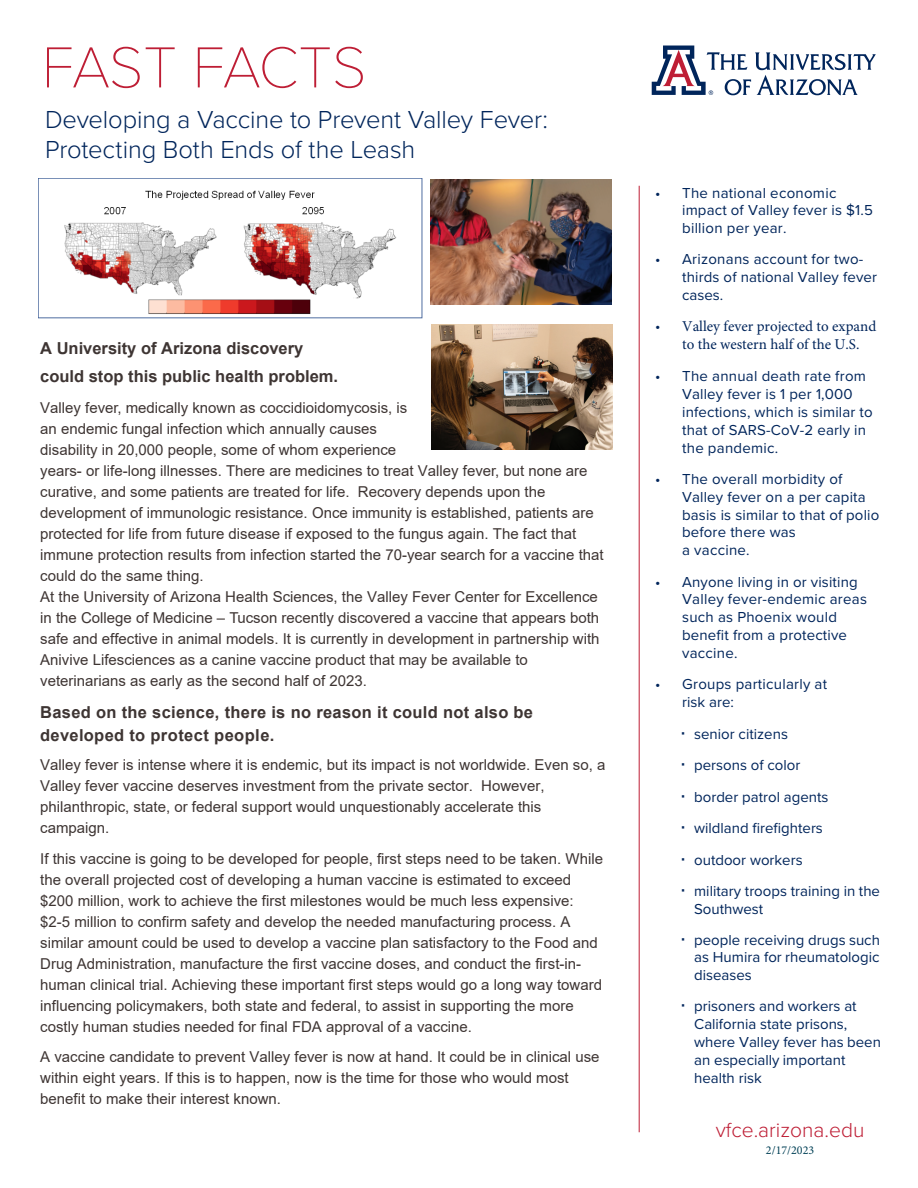
<style>
.page{position:relative;width:918px;height:1188px;background:#fff}
.page>*{position:absolute;margin:0;border:0;box-sizing:border-box;transform-origin:0 0}
.t1{font:100 60px "Proxima Nova T";letter-spacing:-.02em;color:#be1e35}
.t2{font:300 25.5px/30px "Proxima Nova";letter-spacing:-.005em;color:#00255b}
.t3{font:300 21px "Proxima Nova";color:#be1e35}
.t4{font:700 16.5px/23.1px "Arial";letter-spacing:.02em;color:#3e3533}
.t5{font:700 16.5px/28.5px "Arial";color:#3e3533}
.t6{font:15px/21px "Arial";color:#3e3533}
.t7{font:15px/17.9px "Proxima Nova";letter-spacing:.01em;color:#00255b}
.t8{font:15px/18px "Minion Pro";color:#00255b}
.t9{font:12px "Minion Pro";color:#004055}
.s1{font-family:"Proxima Nova"}
</style>
<div class="page">
<hr style="left:639px;top:186px;width:1px;height:946px;background:#be1e35">
<img style="left:432px;top:325px;width:181px;height:124px">
<img style="left:431px;top:180px;width:181px;height:125px">
<svg style="left:651px;top:45px;width:225px;height:51px"></svg>
<img style="left:39px;top:179px;width:384px;height:140px">
<h1 class="t1" style="left:42px;top:23px;width:326px">FAST FACTS</h1>
<h2 class="t2" style="left:45px;top:103px;width:505px">Developing a Vaccine to Prevent Valley Fever:<br>Protecting Both Ends of the Leash</h2>
<p class="t5" style="left:40px;top:334px;width:299px">A University of Arizona discovery could stop this public health problem.</p>
<p class="t6" style="left:40px;top:397px;width:565px">Valley fever, medically known as coccidioidomycosis, is<br>an endemic fungal infection which annually causes<br>disability in 20,000 people, some of whom experience<br>years- or life-long illnesses. There are medicines to treat Valley fever, but none are curative, and some patients are treated for life. Recovery depends upon the development of immunologic resistance. Once immunity is established, patients are protected for life from future disease if exposed to the fungus again. The fact that immune protection results from infection started the 70-year search for a vaccine that could do the same thing.<br>At the University of Arizona Health Sciences, the Valley Fever Center for Excellence in the College of Medicine – Tucson recently discovered a vaccine that appears both safe and effective in animal models. It is currently in development in partnership with Anivive Lifesciences as a canine vaccine product that may be available to veterinarians as early as the second half of 2023.</p>
<p class="t4" style="left:40px;top:700px;width:494px">Based on the science, there is no reason it could not also be developed to protect people.</p>
<p class="t6" style="left:40px;top:755px;width:567px">Valley fever is intense where it is endemic, but its impact is not worldwide. Even so, a Valley fever vaccine deserves investment from the private sector. However, philanthropic, state, or federal support would unquestionably accelerate this campaign.</p>
<p class="t6" style="left:40px;top:848px;width:564px">If this vaccine is going to be developed for people, first steps need to be taken. While the overall projected cost of developing a human vaccine is estimated to exceed $200 million, work to achieve the first milestones would be much less expensive: $2-5 million to confirm safety and develop the needed manufacturing process. A similar amount could be used to develop a vaccine plan satisfactory to the Food and Drug Administration, manufacture the first vaccine doses, and conduct the first-in&shy;human clinical trial. Achieving these important first steps would go a long way toward influencing policymakers, both state and federal, to assist in supporting the more costly human studies needed for final FDA approval of a vaccine.</p>
<p class="t6" style="left:40px;top:1046px;width:561px">A vaccine candidate to prevent Valley fever is now at hand. It could be in clinical use within eight years. If this is to happen, now is the time for those who would most benefit to make their interest known.</p>
<p class="t7" style="left:682px;top:183px;width:192px;text-indent:-27px">• The national economic impact of Valley fever is $1.5 billion per year.</p>
<p class="t7" style="left:682px;top:250px;width:196px;text-indent:-27px">• Arizonans account for two&shy;thirds of national Valley fever cases.</p>
<p class="t8" style="left:682px;top:317px;width:196px;text-indent:-27px"><span class="s1">•</span> Valley fever projected to expand to the western half of the U.S.</p>
<p class="t7" style="left:682px;top:367px;width:192px;text-indent:-27px">• The annual death rate from<br>Valley fever is 1 per 1,000 infections, which is similar to that of SARS-CoV-2 early in the pandemic.</p>
<p class="t7" style="left:682px;top:469px;width:199px;text-indent:-27px">• The overall morbidity of<br>Valley fever on a per capita basis is similar to that of polio before there was<br>a vaccine.</p>
<p class="t7" style="left:682px;top:572px;width:186px;text-indent:-27px">• Anyone living in or visiting<br>Valley fever-endemic areas such as Phoenix would benefit from a protective vaccine.</p>
<p class="t7" style="left:682px;top:675px;width:146px;text-indent:-27px">• Groups particularly at risk are:</p>
<p class="t7" style="left:694px;top:717px;width:187px;line-height:31.5px">senior citizens<br>persons of color<br>border patrol agents wildland firefighters<br>outdoor workers<br>military troops training in the</p>
<p class="t7" style="left:694px;top:893px;width:187px;line-height:30.9px">Southwest<br>people receiving drugs such</p>
<p class="t7" style="left:694px;top:948px;width:187px">as Humira for rheumatologic diseases</p>
<p class="t7" style="left:694px;top:997px;width:188px">prisoners and workers at<br>California state prisons, where Valley fever has been an especially important health risk</p>
<h3 class="t3" style="left:716px;top:1114px;width:150px">vfce.arizona.edu</h3>
<p class="t9" style="left:766px;top:1143px;width:50px">2/17/2023</p>
</div>
